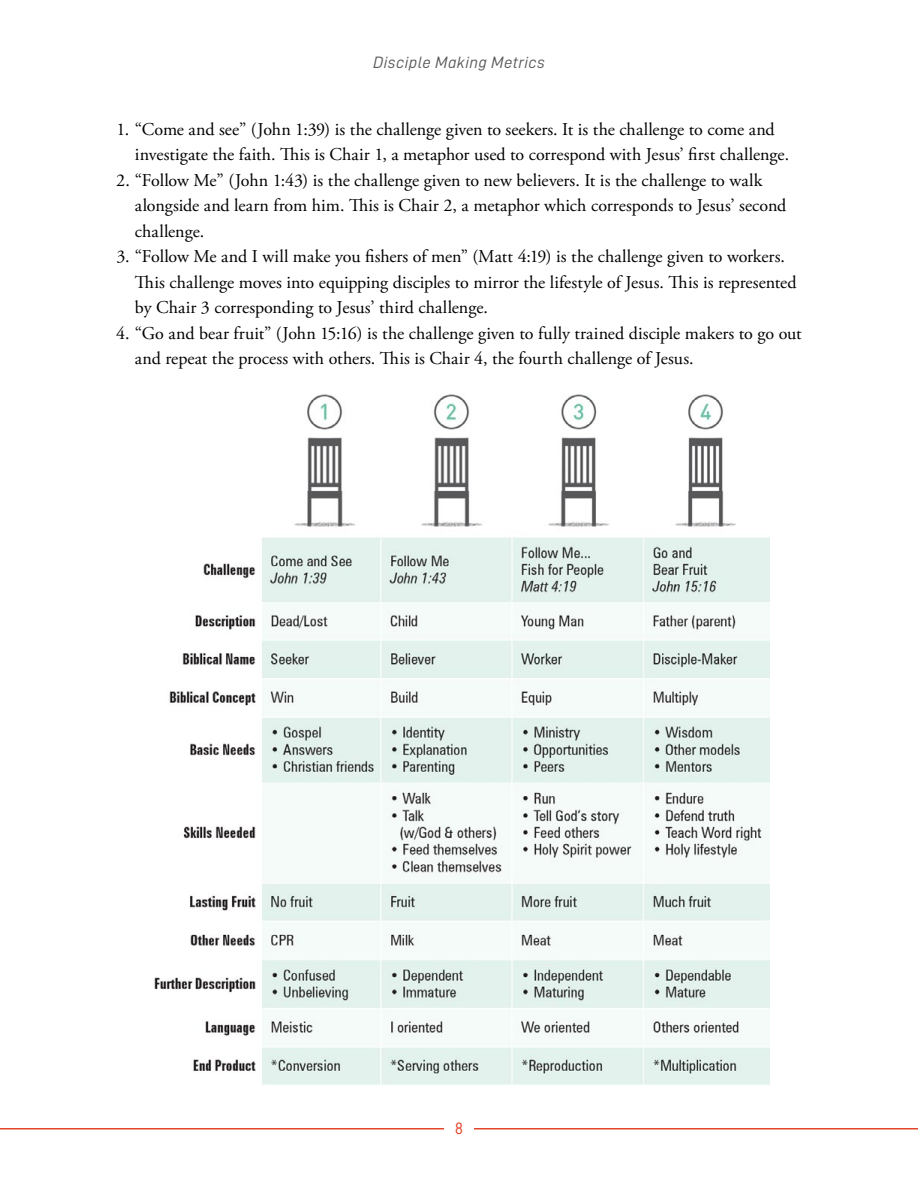
<style>
.page{position:relative;width:918px;height:1188px;background:#fff}
.page>*{position:absolute;margin:0;border:0;box-sizing:border-box;transform-origin:0 0}
.t1{font:18px/25.5px "Adobe Garamond Pro";color:#000}
.t2{font:16.5px "D DIN Italic";letter-spacing:.025em;color:#58595b}
.t3{font:16.5px "D DIN";color:#e3452b}
</style>
<div class="page">
<hr style="left:0;top:1128px;width:918px;height:2px;background:#e3452b">
<div style="left:444px;top:1120px;width:30px;height:17px;background:#fff"></div>
<img style="left:154px;top:395px;width:616px;height:690px">
<p class="t2" style="left:373px;top:53px;width:173px">Disciple Making Metrics</p>
<p class="t1" style="left:135px;top:117px;width:656px;text-indent:-18px">1. “Come and see” (John 1:39) is the challenge given to seekers. It is the challenge to come and investigate the faith. This is Chair 1, a metaphor used to correspond with Jesus’ first challenge.</p>
<p class="t1" style="left:135px;top:168px;width:653px;text-indent:-19px">2. “Follow Me” (John 1:43) is the challenge given to new believers. It is the challenge to walk alongside and learn from him. This is Chair 2, a metaphor which corresponds to Jesus’ second challenge.</p>
<p class="t1" style="left:135px;top:244px;width:663px;text-indent:-19px">3. “Follow Me and I will make you fishers of men” (Matt 4:19) is the challenge given to workers.<br>This challenge moves into equipping disciples to mirror the lifestyle of Jesus. This is represented by Chair 3 corresponding to Jesus’ third challenge.</p>
<p class="t1" style="left:135px;top:321px;width:668px;text-indent:-19px">4. “Go and bear fruit” (John 15:16) is the challenge given to fully trained disciple makers to go out and repeat the process with others. This is Chair 4, the fourth challenge of Jesus.</p>
<p class="t3" style="left:455px;top:1119px;width:10px">8</p>
</div>
